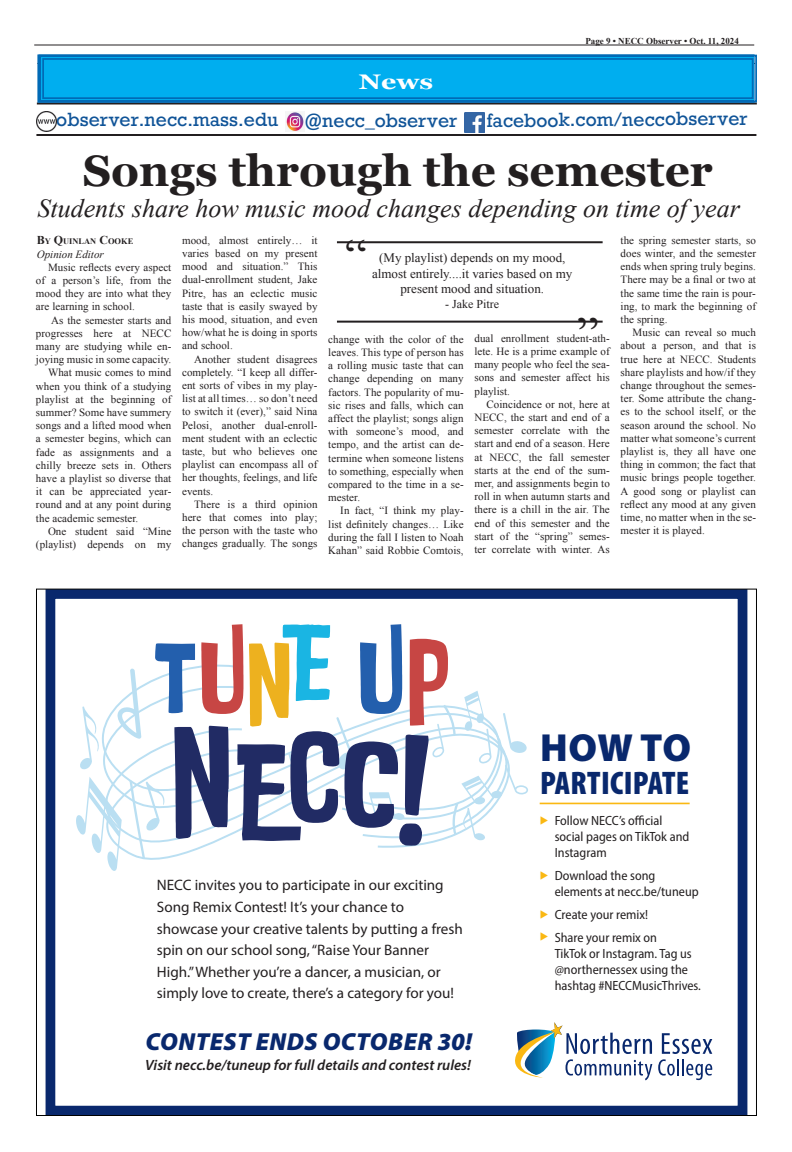
<style>
.page{position:relative;width:792px;height:1152px;background:#fff}
.page>*{position:absolute;margin:0;border:0;box-sizing:border-box;transform-origin:0 0}
.t1{font:50px "Times New Roman";color:#231f20}
.t2{font:700 44px "Georgia";color:#231f20}
.t3{font:900 39.3px "Myriad Pro";color:#09286d}
.t4{font:900 condensed 32.8px "Myriad Pro";letter-spacing:.01em;color:#09286d}
.t5{font:italic 26px "Times New Roman";color:#231f20}
.t6{font:italic 900 24.7px "Myriad Pro";letter-spacing:.02em;color:#09286d}
.t7{font:700 21.1px "Georgia";color:#fff;scale:1.27 1}
.t8{font:18px "Rockwell";color:#105498}
.t9{font:15.1px/21.6px "Myriad Pro";color:#231f20}
.t10{font:italic 600 14.9px "Myriad Pro";color:#231f20}
.t11{font:semi-condensed 13.4px/16.1px "Myriad Pro";color:#231f20}
.t12{font:13px/15.6px "Times New Roman";color:#231f20;text-align:center}
.t13{font:12px "Times New Roman";color:#231f20}
.t14{font:11px/13.2px "Times New Roman";letter-spacing:.005em;color:#231f20;text-align:justify}
.t15{font:italic 11px "Times New Roman";color:#231f20}
.t16{font:700 9px "Times New Roman";color:#231f20}
.t17{font:700 8.4px "Times New Roman";color:#231f20}
.s1{font-size:12px}
.s2{color:#fab813}
</style>
<div class="page">
<hr style="left:37px;top:102px;width:720px;height:2px;background:#231f20">
<hr style="left:36px;top:134px;width:720px;height:2px;background:#231f20">
<hr style="left:37px;top:63px;width:718px;height:1px;background:#231f20">
<svg style="left:38px;top:54px;width:719px;height:49px;background:#02a4e6"></svg>
<div style="left:42px;top:58px;width:712px;height:41px;border:2px solid #016ab6"></div>
<hr style="left:34px;top:44px;width:720px;height:2px;background:#231f20">
<div style="left:46px;top:589px;width:701px;height:526px;border:10px solid #09286d"></div>
<svg style="left:503px;top:713px;width:25px;height:82px"></svg>
<svg style="left:448px;top:691px;width:46px;height:35px"></svg>
<svg style="left:448px;top:733px;width:62px;height:108px"></svg>
<svg style="left:76px;top:624px;width:372px;height:247px"></svg>
<svg style="left:658px;top:1033px;width:54px;height:47px"></svg>
<svg style="left:515px;top:1022px;width:137px;height:58px"></svg>
<hr style="left:540px;top:803px;width:150px;height:1px;background:#fab813">
<hr style="left:337px;top:241px;width:266px;height:2px;background:#231f20">
<hr style="left:337px;top:321px;width:266px;height:2px;background:#231f20">
<img style="left:285px;top:112px;width:19px;height:20px">
<img style="left:36px;top:111px;width:20px;height:20px">
<img style="left:464px;top:112px;width:20px;height:20px">
<h3 class="t7" style="left:359px;top:66px;width:60px">News</h3>
<p class="t16" style="left:585px;top:35px;width:155px">Page 9 • NECC Observer • Oct. 11, 2024</p>
<h3 class="t8" style="left:56px;top:108px;width:224px">observer.necc.mass.edu</h3>
<h3 class="t8" style="left:305px;top:109px;width:154px">@necc_observer</h3>
<h3 class="t8" style="left:487px;top:110px;width:262px;rotate:-1deg">facebook.com/neccobserver</h3>
<h2 class="t2" style="left:83px;top:138px;width:631px">Songs through the semester</h2>
<h3 class="t5" style="left:37px;top:190px;width:704px">Students share how music mood changes depending on time of year</h3>
<h1 class="t1" style="left:345px;top:224px;width:24px">“</h1>
<p class="t14" style="left:182px;top:233px;width:137px">mood, almost entirely… it varies based on my present mood and situation.” This dual-enrollment student, Jake Pitre, has an eclectic music taste that is easily swayed by his mood, situation, and even how/what he is doing in sports and school.</p>
<p class="t14" style="left:182px;top:352px;width:137px;text-indent:12px">Another student disagrees completely. “I keep all differ&shy;ent sorts of vibes in my play&shy;list at all times… so don’t need to switch it (ever),” said Nina Pelosi, another dual-enroll&shy;ment student with an eclectic taste, but who believes one playlist can encompass all of her thoughts, feelings, and life events.</p>
<p class="t14" style="left:182px;top:497px;width:137px;text-indent:12px">There is a third opinion here that comes into play; the person with the taste who changes gradually. The songs</p>
<p class="t14" style="left:621px;top:233px;width:137px">the spring semester starts, so does winter, and the semester ends when spring truly begins.<br>There may be a final or two at the same time the rain is pour&shy;ing, to mark the beginning of the spring.</p>
<p class="t14" style="left:621px;top:326px;width:137px;text-indent:12px">Music can reveal so much about a person, and that is true here at NECC. Students share playlists and how/if they change throughout the semes&shy;ter. Some attribute the chang&shy;es to the school itself, or the season around the school. No matter what someone’s current playlist is, they all have one thing in common; the fact that music brings people together.<br>A good song or playlist can reflect any mood at any given time, no matter when in the se&shy;mester it is played.</p>
<p class="t17" style="left:37px;top:236px;width:98px"><span class="s1">B</span>Y <span class="s1">Q</span>UINLAN <span class="s1">C</span>OOKE</p>
<p class="t15" style="left:37px;top:246px;width:68px">Opinion Editor</p>
<p class="t12" style="left:372px;top:250px;width:202px">(My playlist) depends on my mood, almost entirely....it varies based on my present mood and situation.</p>
<p class="t13" style="left:445px;top:296px;width:55px">- Jake Pitre</p>
<p class="t14" style="left:36px;top:260px;width:137px;text-indent:12px">Music reflects every aspect of a person’s life, from the mood they are into what they are learning in school.</p>
<p class="t14" style="left:51px;top:313px;width:122px">As the semester starts and</p>
<p class="t14" style="left:36px;top:326px;width:137px">progresses here at NECC</p>
<p class="t14" style="left:36px;top:340px;width:137px">many are studying while en-</p>
<p class="t14" style="left:36px;top:353px;width:137px">joying music in some capacity.</p>
<p class="t14" style="left:48px;top:366px;width:125px">What music comes to mind</p>
<p class="t14" style="left:36px;top:379px;width:137px">when you think of a studying</p>
<p class="t14" style="left:36px;top:392px;width:137px">playlist at the beginning of</p>
<p class="t14" style="left:36px;top:406px;width:137px">summer? Some have summery</p>
<p class="t14" style="left:36px;top:419px;width:137px">songs and a lifted mood when</p>
<p class="t14" style="left:36px;top:432px;width:137px">a semester begins, which can</p>
<p class="t14" style="left:36px;top:445px;width:137px">fade as assignments and a</p>
<p class="t14" style="left:36px;top:458px;width:137px">chilly breeze sets in. Others</p>
<p class="t14" style="left:36px;top:472px;width:137px">have a playlist so diverse that</p>
<p class="t14" style="left:36px;top:485px;width:137px">it can be appreciated year-</p>
<p class="t14" style="left:36px;top:498px;width:137px">round and at any point during</p>
<p class="t14" style="left:36px;top:511px;width:104px">the academic semester.</p>
<p class="t14" style="left:48px;top:524px;width:125px">One student said “Mine</p>
<p class="t14" style="left:36px;top:538px;width:137px">(playlist) depends on my</p>
<h1 class="t1" style="left:599px;top:345px;width:24px;rotate:-180deg">“</h1>
<p class="t14" style="left:474px;top:331px;width:137px">dual enrollment student-ath&shy;lete. He is a prime example of many people who feel the sea&shy;sons and semester affect his playlist.</p>
<p class="t14" style="left:474px;top:397px;width:137px;text-indent:12px">Coincidence or not, here at NECC, the start and end of a semester correlate with the start and end of a season. Here at NECC, the fall semester starts at the end of the sum&shy;mer, and assignments begin to roll in when autumn starts and there is a chill in the air. The end of this semester and the start of the “spring” semes&shy;ter correlate with winter. As</p>
<p class="t14" style="left:328px;top:332px;width:137px">change with the color of the leaves. This type of person has a rolling music taste that can change depending on many factors. The popularity of mu&shy;sic rises and falls, which can affect the playlist; songs align with someone’s mood, and tempo, and the artist can de&shy;termine when someone listens to something, especially when compared to the time in a se&shy;mester.</p>
<p class="t14" style="left:328px;top:504px;width:137px;text-indent:12px">In fact, “I think my play&shy;list definitely changes… Like during the fall I listen to Noah Kahan” said Robbie Comtois,</p>
<p class="t9" style="left:157px;top:874px;width:308px">NECC invites you to participate in our exciting Song Remix Contest! It’s your chance to showcase your creative talents by putting a fresh spin on our school song, “Raise Your Banner High.” Whether you’re a dancer, a musician, or simply love to create, there’s a category for you!</p>
<h3 class="t6" style="left:145px;top:1025px;width:328px">CONTEST ENDS OCTOBER 30!</h3>
<h3 class="t10" style="left:145px;top:1055px;width:327px">Visit necc.be/tuneup for full details and contest rules!</h3>
<h3 class="t3" style="left:540px;top:722px;width:152px">HOW TO</h3>
<h3 class="t4" style="left:540px;top:762px;width:151px">PARTICIPATE</h3>
<p class="t11" style="left:555px;top:812px;width:136px;text-indent:-15px"><span class="s2">◆</span> Follow NECC’s official social pages on TikTok and<br>Instagram</p>
<p class="t11" style="left:555px;top:867px;width:146px;text-indent:-15px"><span class="s2">◆</span> Download the song elements at necc.be/tuneup</p>
<p class="t11" style="left:540px;top:906px;width:110px"><span class="s2">◆</span> Create your remix!</p>
<p class="t11" style="left:555px;top:929px;width:148px;text-indent:-15px"><span class="s2">◆</span> Share your remix on<br>TikTok or Instagram. Tag us @northernessex using the hashtag #NECCMusicThrives.</p>
</div>
